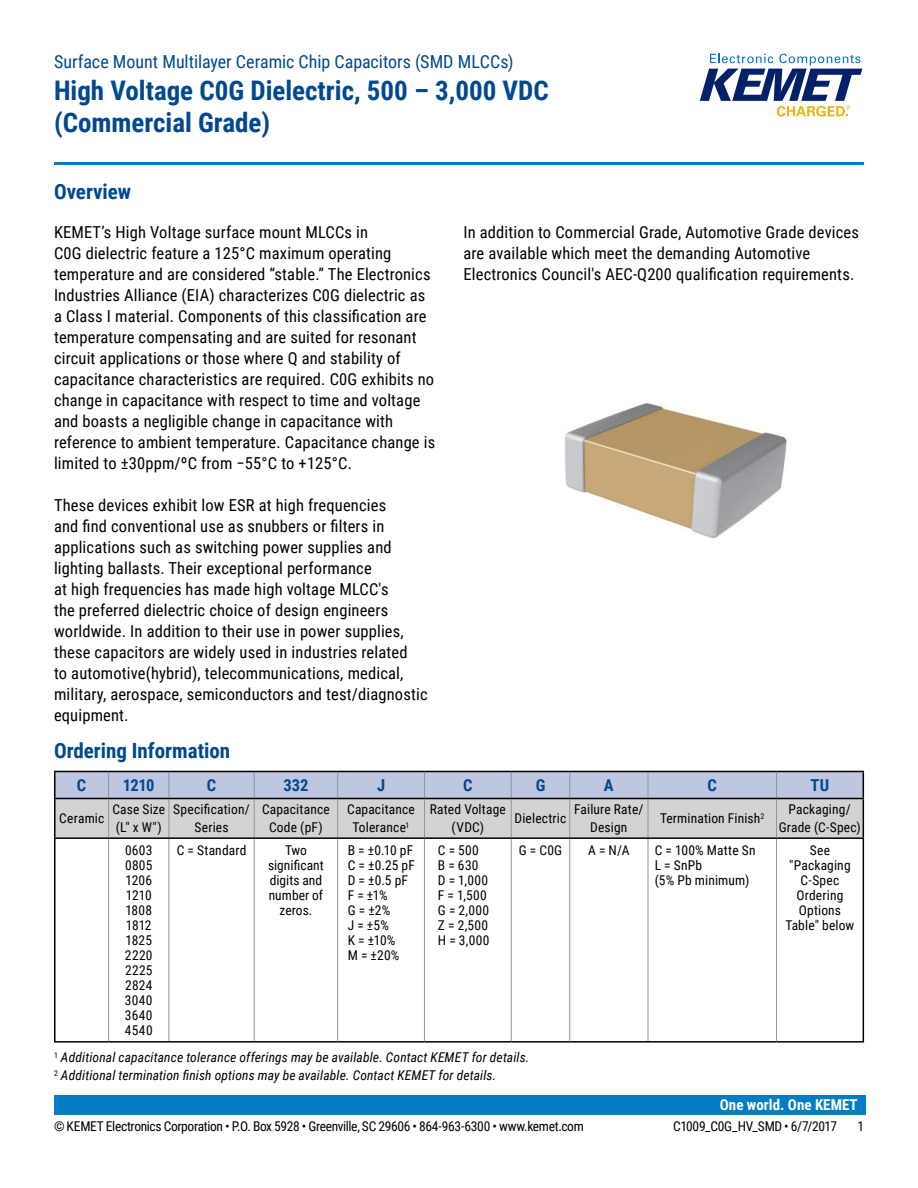
<style>
.page{position:relative;width:918px;height:1188px;background:#fff}
.page>*{position:absolute;margin:0;border:0;box-sizing:border-box;transform-origin:0 0}
.t1{font:700 27px/32.4px "Roboto Condensed";color:#004990}
.t2{font:700 21px "Roboto Condensed";color:#004990}
.t3{font:18px "Roboto Condensed";color:#004990}
.t4{font:16.5px/21px "Roboto Condensed";letter-spacing:.01em;color:#000}
.t5{font:700 16.5px "Roboto Condensed";letter-spacing:-.005em;color:#004990}
.t6{font:700 15px "Roboto Condensed";color:#fff}
.t7{font:13.5px/15px "Roboto Condensed";letter-spacing:.01em;color:#000;text-align:center}
.t8{font:italic 13.5px/18px "Roboto Condensed";letter-spacing:.01em;color:#000}
.t9{font:13.5px "Roboto Condensed";letter-spacing:-.025em;color:#000}
.t10{font:13.5px "Roboto Condensed";letter-spacing:-.02em;color:#000}
</style>
<div class="page">
<svg style="left:700px;top:54px;width:162px;height:63px"></svg>
<hr style="left:54px;top:162px;width:810px;height:3px;background:#007dc3">
<div style="left:54px;top:1095px;width:811px;height:20px;background:#007dc3"></div>
<hr style="left:108px;top:839px;width:1px;height:202px;background:#939598">
<hr style="left:169px;top:839px;width:1px;height:202px;background:#939598">
<hr style="left:254px;top:839px;width:1px;height:202px;background:#939598">
<hr style="left:424px;top:839px;width:1px;height:202px;background:#939598">
<hr style="left:511px;top:839px;width:1px;height:202px;background:#939598">
<hr style="left:776px;top:839px;width:1px;height:202px;background:#939598">
<hr style="left:54px;top:799px;width:2px;height:38px;background:#000">
<hr style="left:54px;top:771px;width:55px;height:1px;background:#000">
<hr style="left:54px;top:772px;width:2px;height:26px;background:#000">
<svg style="left:55px;top:771px;width:809px;height:66px;background:#c3c7d1"></svg>
<hr style="left:54px;top:798px;width:55px;height:1px;background:#000">
<hr style="left:109px;top:798px;width:60px;height:1px;background:#000">
<hr style="left:169px;top:798px;width:85px;height:1px;background:#000">
<hr style="left:254px;top:798px;width:84px;height:1px;background:#000">
<hr style="left:338px;top:798px;width:86px;height:1px;background:#000">
<hr style="left:424px;top:798px;width:87px;height:1px;background:#000">
<hr style="left:511px;top:798px;width:59px;height:1px;background:#000">
<hr style="left:570px;top:798px;width:78px;height:1px;background:#000">
<hr style="left:648px;top:798px;width:129px;height:1px;background:#000">
<hr style="left:777px;top:798px;width:87px;height:1px;background:#000">
<hr style="left:338px;top:837px;width:86px;height:2px;background:#000">
<hr style="left:424px;top:837px;width:87px;height:2px;background:#000">
<hr style="left:511px;top:837px;width:59px;height:2px;background:#000">
<hr style="left:648px;top:837px;width:129px;height:2px;background:#000">
<hr style="left:777px;top:837px;width:87px;height:2px;background:#000">
<hr style="left:863px;top:839px;width:1px;height:202px;background:#000">
<hr style="left:338px;top:1041px;width:86px;height:2px;background:#000">
<hr style="left:424px;top:1041px;width:87px;height:2px;background:#000">
<hr style="left:511px;top:1041px;width:59px;height:2px;background:#000">
<hr style="left:648px;top:1041px;width:129px;height:2px;background:#000">
<hr style="left:777px;top:1041px;width:87px;height:2px;background:#000">
<hr style="left:570px;top:837px;width:78px;height:2px;background:#000">
<hr style="left:570px;top:1041px;width:78px;height:2px;background:#000">
<hr style="left:569px;top:839px;width:1px;height:202px;background:#939598">
<hr style="left:648px;top:839px;width:1px;height:202px;background:#939598">
<hr style="left:54px;top:837px;width:55px;height:2px;background:#000">
<hr style="left:54px;top:839px;width:2px;height:202px;background:#000">
<hr style="left:109px;top:837px;width:60px;height:2px;background:#000">
<hr style="left:169px;top:837px;width:85px;height:2px;background:#000">
<hr style="left:254px;top:837px;width:84px;height:2px;background:#000">
<hr style="left:54px;top:1041px;width:55px;height:2px;background:#000">
<hr style="left:109px;top:1041px;width:60px;height:2px;background:#000">
<hr style="left:169px;top:1041px;width:85px;height:2px;background:#000">
<hr style="left:254px;top:1041px;width:84px;height:2px;background:#000">
<hr style="left:337px;top:839px;width:1px;height:202px;background:#939598">
<img style="left:564px;top:403px;width:223px;height:136px">
<p class="t3" style="left:54px;top:48px;width:461px">Surface Mount Multilayer Ceramic Chip Capacitors (SMD MLCCs)</p>
<h1 class="t1" style="left:54px;top:73px;width:496px">High Voltage C0G Dielectric, 500 – 3,000 VDC (Commercial Grade)</h1>
<p class="t2" style="left:54px;top:177px;width:79px">Overview</p>
<p class="t4" style="left:54px;top:221px;width:383px">KEMET’s High Voltage surface mount MLCCs in<br>C0G dielectric feature a 125°C maximum operating temperature and are considered “stable.” The Electronics Industries Alliance (EIA) characterizes C0G dielectric as a Class I material. Components of this classification are temperature compensating and are suited for resonant circuit applications or those where Q and stability of capacitance characteristics are required. C0G exhibits no change in capacitance with respect to time and voltage and boasts a negligible change in capacitance with reference to ambient temperature. Capacitance change is limited to ±30ppm/ºC from −55°C to +125°C.</p>
<p class="t4" style="left:54px;top:494px;width:375px">These devices exhibit low ESR at high frequencies<br>and find conventional use as snubbers or filters in applications such as switching power supplies and lighting ballasts. Their exceptional performance<br>at high frequencies has made high voltage MLCC's<br>the preferred dielectric choice of design engineers worldwide. In addition to their use in power supplies, these capacitors are widely used in industries related<br>to automotive(hybrid), telecommunications, medical, military, aerospace, semiconductors and test/diagnostic equipment.</p>
<p class="t4" style="left:463px;top:221px;width:397px">In addition to Commercial Grade, Automotive Grade devices are available which meet the demanding Automotive<br>Electronics Council's AEC-Q200 qualification requirements.</p>
<p class="t2" style="left:54px;top:735px;width:178px">Ordering Information</p>
<p class="t5" style="left:77px;top:774px;width:11px">C</p>
<p class="t5" style="left:123px;top:774px;width:33px">1210</p>
<p class="t5" style="left:207px;top:774px;width:11px">C</p>
<p class="t5" style="left:283px;top:774px;width:27px">332</p>
<p class="t5" style="left:377px;top:774px;width:10px">J</p>
<p class="t5" style="left:463px;top:774px;width:11px">C</p>
<p class="t5" style="left:536px;top:774px;width:11px">G</p>
<p class="t5" style="left:604px;top:774px;width:11px">A</p>
<p class="t5" style="left:708px;top:774px;width:11px">C</p>
<p class="t5" style="left:811px;top:774px;width:20px">TU</p>
<p class="t7" style="left:59px;top:811px;width:47px">Ceramic</p>
<p class="t7" style="left:112px;top:800px;width:54px;line-height:18px;text-align:left">Case Size (L" x W")</p>
<p class="t7" style="left:173px;top:800px;width:78px;line-height:18px">Specification/<br>Series</p>
<p class="t7" style="left:262px;top:800px;width:69px;line-height:18px">Capacitance<br>Code (pF)</p>
<p class="t7" style="left:347px;top:800px;width:69px;line-height:18px">Capacitance<br>Tolerance<sup>1</sup></p>
<p class="t7" style="left:430px;top:800px;width:77px;line-height:18px">Rated Voltage (VDC)</p>
<p class="t7" style="left:515px;top:811px;width:53px">Dielectric</p>
<p class="t7" style="left:574px;top:800px;width:71px;line-height:18px">Failure Rate/<br>Design</p>
<p class="t7" style="left:660px;top:811px;width:106px">Termination Finish<sup>2</sup></p>
<p class="t7" style="left:779px;top:800px;width:84px;line-height:18px">Packaging/<br>Grade (C-Spec)</p>
<p class="t7" style="left:125px;top:842px;width:29px;text-align:justify">0603<br>0805<br>1206<br>1210<br>1808<br>1812<br>1825<br>2220<br>2225<br>2824<br>3040<br>3640<br>4540</p>
<p class="t7" style="left:177px;top:842px;width:71px">C = Standard</p>
<p class="t7" style="left:268px;top:842px;width:57px">Two significant digits and number of zeros.</p>
<p class="t7" style="left:348px;top:842px;width:69px;text-align:left">B = ±0.10 pF<br>C = ±0.25 pF<br>D = ±0.5 pF<br>F = ±1%<br>G = ±2%<br>J = ±5%<br>K = ±10%<br>M = ±20%</p>
<p class="t7" style="left:438px;top:842px;width:53px;text-align:left">C = 500<br>B = 630<br>D = 1,000<br>F = 1,500<br>G = 2,000<br>Z = 2,500<br>H = 3,000</p>
<p class="t7" style="left:519px;top:842px;width:45px">G = C0G</p>
<p class="t7" style="left:588px;top:842px;width:43px">A = N/A</p>
<p class="t7" style="left:655px;top:842px;width:102px;text-align:left">C = 100% Matte Sn<br>L = SnPb<br>(5% Pb minimum)</p>
<p class="t7" style="left:785px;top:842px;width:70px">See "Packaging<br>C-Spec<br>Ordering<br>Options<br>Table" below</p>
<p class="t8" style="left:54px;top:1048px;width:477px"><sup>1</sup> Additional capacitance tolerance offerings may be available. Contact KEMET for details.<br><sup>2</sup> Additional termination finish options may be available. Contact KEMET for details.</p>
<p class="t6" style="left:720px;top:1094px;width:139px">One world. One KEMET</p>
<p class="t9" style="left:54px;top:1116px;width:531px">© KEMET Electronics Corporation • P.O. Box 5928 • Greenville, SC 29606 • 864-963-6300 • www.kemet.com</p>
<p class="t10" style="left:673px;top:1116px;width:165px">C1009_C0G_HV_SMD • 6/7/2017</p>
<p class="t7" style="left:857px;top:1118px;width:8px">1</p>
</div>
